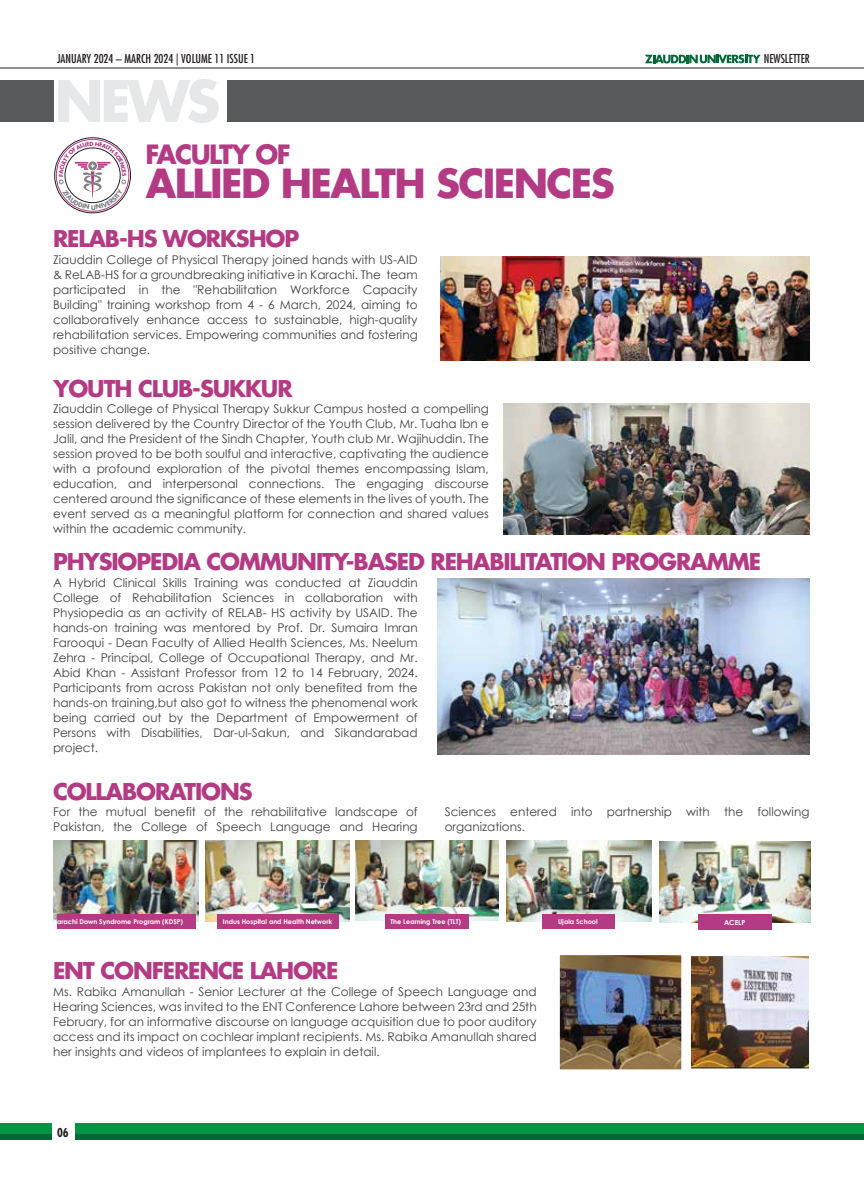
<style>
.page{position:relative;width:864px;height:1188px;background:#fff}
.page>*{position:absolute;margin:0;border:0;box-sizing:border-box;transform-origin:0 0}
.t1{font:700 55.5px "Futura Std";color:#e6e7e8}
.t2{font:700 39px "Futura Std";letter-spacing:-.04em;color:#b33b84}
.t3{font:700 25.8px "Futura Std";letter-spacing:-.06em;color:#b33b84}
.t4{font:700 22.5px "Futura Std";letter-spacing:-.05em;color:#b33b84}
.t5{font:12px/15px "Century Gothic";color:#414042;text-align:justify}
.t6{font:condensed 12px "Futura Std";color:#231f20}
.t7{font:700 condensed 12px "Futura Std";color:#231f20}
.t8{font:700 6.9px "Century Gothic";color:#fff}
.t9{font:700 6.6px "Century Gothic";color:#fff}
</style>
<div class="page">
<hr style="left:0;top:68px;width:864px;height:1px;background:#231f20">
<div style="left:0;top:80px;width:54px;height:42px;background:#58595b"></div>
<div style="left:227px;top:80px;width:637px;height:42px;background:#58595b"></div>
<svg style="left:645px;top:54px;width:116px;height:10px"></svg>
<div style="left:54px;top:137px;width:77px;height:76px;border:1px solid #231f20;border-radius:50%"></div>
<div style="left:56px;top:139px;width:73px;height:72px;border:1px solid #b33b84;border-radius:50%"></div>
<img style="left:441px;top:257px;width:368px;height:103px">
<img style="left:438px;top:578px;width:371px;height:176px">
<img style="left:561px;top:956px;width:119px;height:112px">
<div style="left:558px;top:953px;width:125px;height:118px;border:2px solid #fff"></div>
<img style="left:692px;top:957px;width:116px;height:110px">
<div style="left:689px;top:954px;width:122px;height:116px;border:2px solid #fff"></div>
<img style="left:54px;top:840px;width:144px;height:82px">
<img style="left:205px;top:840px;width:145px;height:82px">
<img style="left:355px;top:840px;width:143px;height:81px">
<img style="left:507px;top:840px;width:144px;height:82px">
<img style="left:659px;top:841px;width:151px;height:81px">
<div style="left:57px;top:915px;width:139px;height:14px;background:#b33b84"></div>
<div style="left:217px;top:915px;width:121px;height:14px;background:#b33b84"></div>
<div style="left:385px;top:915px;width:84px;height:14px;background:#b33b84"></div>
<div style="left:542px;top:915px;width:73px;height:14px;background:#b33b84"></div>
<div style="left:698px;top:915px;width:74px;height:15px;background:#b33b84"></div>
<img style="left:503px;top:404px;width:306px;height:130px">
<div style="left:0;top:1123px;width:864px;height:17px;background:#009444"></div>
<div style="left:0;top:1134px;width:864px;height:6px;background:#006838"></div>
<div style="left:52px;top:1113px;width:23px;height:33px;background:#fff"></div>
<svg style="left:59px;top:142px;width:67px;height:68px"></svg>
<p class="t6" style="left:57px;top:52px;width:200px">JANUARY 2024 – MARCH 2024 | VOLUME 11 ISSUE 1</p>
<h1 class="t1" style="left:55px;top:64px;width:167px">NEWS</h1>
<h3 class="t3" style="left:146px;top:137px;width:147px">FACULTY OF</h3>
<h2 class="t2" style="left:146px;top:158px;width:471px">ALLIED HEALTH SCIENCES</h2>
<h3 class="t4" style="left:53px;top:224px;width:248px">RELAB-HS WORKSHOP</h3>
<p class="t5" style="left:53px;top:252px;width:366px">Ziauddin College of Physical Therapy joined hands with US-AID &amp; ReLAB-HS for a groundbreaking initiative in Karachi. The team participated in the "Rehabilitation Workforce Capacity Building" training workshop from 4 - 6 March, 2024, aiming to collaboratively enhance access to sustainable, high-quality rehabilitation services. Empowering communities and fostering positive change.</p>
<h3 class="t4" style="left:54px;top:373px;width:241px">YOUTH CLUB-SUKKUR</h3>
<p class="t5" style="left:53px;top:401px;width:437px">Ziauddin College of Physical Therapy Sukkur Campus hosted a compelling session delivered by the Country Director of the Youth Club, Mr. Tuaha Ibn e Jalil, and the President of the Sindh Chapter, Youth club Mr. Wajihuddin. The session proved to be both soulful and interactive, captivating the audience with a profound exploration of the pivotal themes encompassing Islam, education, and interpersonal connections. The engaging discourse centered around the significance of these elements in the lives of youth. The event served as a meaningful platform for connection and shared values within the academic community.</p>
<p class="t6" style="left:764px;top:52px;width:48px">NEWSLETTER</p>
<h3 class="t4" style="left:53px;top:546px;width:710px">PHYSIOPEDIA COMMUNITY-BASED REHABILITATION PROGRAMME</h3>
<p class="t5" style="left:53px;top:575px;width:366px">A Hybrid Clinical Skills Training was conducted at Ziauddin College of Rehabilitation Sciences in collaboration with Physiopedia as an activity of RELAB- HS activity by USAID. The hands-on training was mentored by Prof. Dr. Sumaira Imran Farooqui - Dean Faculty of Allied Health Sciences, Ms. Neelum Zehra - Principal, College of Occupational Therapy, and Mr.<br>Abid Khan - Assistant Professor from 12 to 14 February, 2024.<br>Participants from across Pakistan not only benefited from the hands-on training,but also got to witness the phenomenal work being carried out by the Department of Empowerment of Persons with Disabilities, Dar-ul-Sakun, and Sikandarabad project.</p>
<h3 class="t4" style="left:53px;top:776px;width:201px">COLLABORATIONS</h3>
<p class="t5" style="left:53px;top:804px;width:366px">For the mutual benefit of the rehabilitative landscape of<br>Pakistan, the College of Speech Language and Hearing</p>
<p class="t5" style="left:445px;top:804px;width:366px">Sciences entered into partnership with the following organizations.</p>
<p class="t9" style="left:53px;top:917px;width:131px">Karachi Down Syndrome Program (KDSP)</p>
<p class="t9" style="left:223px;top:917px;width:111px">Indus Hospital and Health Network</p>
<p class="t9" style="left:390px;top:917px;width:72px">The Learning Tree (TLT)</p>
<p class="t9" style="left:558px;top:917px;width:41px">Ujala School</p>
<p class="t8" style="left:724px;top:917px;width:23px">ACELP</p>
<h3 class="t4" style="left:53px;top:956px;width:287px">ENT CONFERENCE LAHORE</h3>
<p class="t5" style="left:53px;top:984px;width:485px">Ms. Rabika Amanullah - Senior Lecturer at the College of Speech Language and Hearing Sciences, was invited to the ENT Conference Lahore between 23rd and 25th February, for an informative discourse on language acquisition due to poor auditory access and its impact on cochlear implant recipients. Ms. Rabika Amanullah shared her insights and videos of implantees to explain in detail.</p>
<p class="t7" style="left:57px;top:1125px;width:13px">06</p>
</div>
